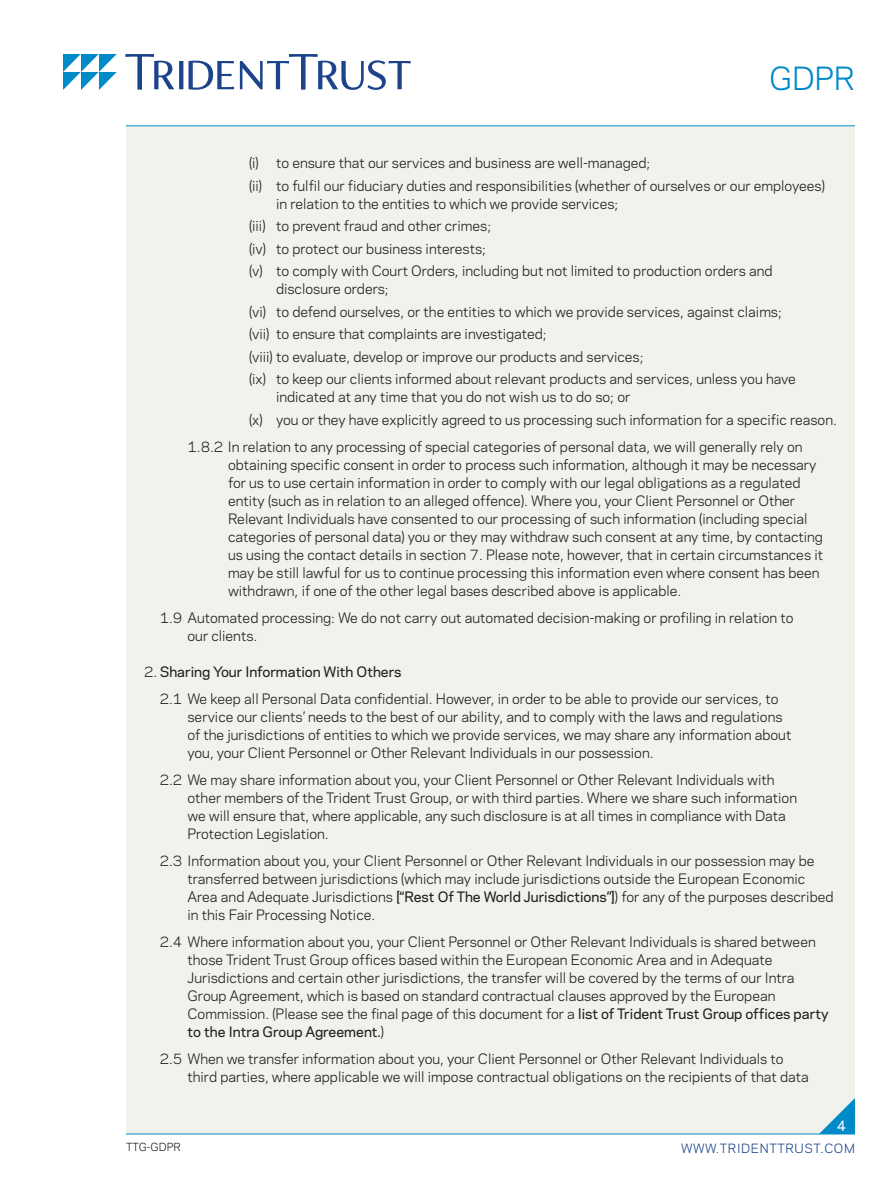
<style>
.page{position:relative;width:891px;height:1188px;background:#fff}
.page>*{position:absolute;margin:0;border:0;box-sizing:border-box;transform-origin:0 0}
.t1{font:30px "Polaris";color:#008ac8}
.Basic_w_6_sp_before{font:13.5px/18px "Polaris";color:#231f20}
.Basic_w_3_sp_before{font:13.5px/18px "Polaris";color:#231f20}
.t2{font:500 13.5px "Polaris";color:#231f20}
.t3{font:500 13.5px "Polaris";color:#fff}
.t4{font:12px "Polaris";letter-spacing:.05em;color:#1d448b}
.t5{font:10.5px "Polaris";color:#231f20}
.s1{font-weight:400}
.s2{font-weight:500}
</style>
<div class="page">
<svg style="left:126px;top:54px;width:285px;height:36px"></svg>
<svg style="left:63px;top:54px;width:54px;height:36px"></svg>
<div style="left:126px;top:127px;width:729px;height:1007px;background:#f2f2ed"></div>
<hr style="left:126px;top:126px;width:729px;height:1px;background:#008ac8">
<hr style="left:126px;top:1134px;width:729px;height:1px;background:#008ac8">
<h1 class="t1" style="left:769px;top:56px;width:87px">GDPR</h1>
<p class="Basic_w_3_sp_before" style="left:249px;top:153px;width:403px">(i) to ensure that our services and business are well-managed;</p>
<p class="Basic_w_3_sp_before" style="left:276px;top:176px;width:550px;text-indent:-27px">(ii) to fulfil our fiduciary duties and responsibilities (whether of ourselves or our employees) in relation to the entities to which we provide services;</p>
<p class="Basic_w_3_sp_before" style="left:249px;top:216px;width:244px">(iii) to prevent fraud and other crimes;</p>
<p class="Basic_w_3_sp_before" style="left:249px;top:239px;width:238px">(iv) to protect our business interests;</p>
<p class="Basic_w_3_sp_before" style="left:276px;top:261px;width:498px;text-indent:-27px">(v) to comply with Court Orders, including but not limited to production orders and disclosure orders;</p>
<p class="Basic_w_3_sp_before" style="left:249px;top:302px;width:534px">(vi) to defend ourselves, or the entities to which we provide services, against claims;</p>
<p class="Basic_w_3_sp_before" style="left:249px;top:324px;width:299px">(vii) to ensure that complaints are investigated;</p>
<p class="Basic_w_3_sp_before" style="left:249px;top:347px;width:396px">(viii) to evaluate, develop or improve our products and services;</p>
<p class="Basic_w_3_sp_before" style="left:276px;top:369px;width:521px;text-indent:-27px">(ix) to keep our clients informed about relevant products and services, unless you have indicated at any time that you do not wish us to do so; or</p>
<p class="Basic_w_3_sp_before" style="left:249px;top:410px;width:589px">(x) you or they have explicitly agreed to us processing such information for a specific reason.</p>
<p class="Basic_w_6_sp_before" style="left:228px;top:437px;width:597px;text-indent:-41px">1.8.2 In relation to any processing of special categories of personal data, we will generally rely on obtaining specific consent in order to process such information, although it may be necessary for us to use certain information in order to comply with our legal obligations as a regulated entity (such as in relation to an alleged offence). Where you, your Client Personnel or Other Relevant Individuals have consented to our processing of such information (including special categories of personal data) you or they may withdraw such consent at any time, by contacting us using the contact details in section 7. Please note, however, that in certain circumstances it may be still lawful for us to continue processing this information even where consent has been withdrawn, if one of the other legal bases described above is applicable.</p>
<p class="Basic_w_6_sp_before" style="left:188px;top:608px;width:608px;text-indent:-28px">1.9 Automated processing: We do not carry out automated decision-making or profiling in relation to our clients.</p>
<p class="t2" style="left:144px;top:661px;width:259px"><span class="s1">2.</span> Sharing Your Information With Others</p>
<p class="Basic_w_6_sp_before" style="left:188px;top:689px;width:605px;text-indent:-28px">2.1 We keep all Personal Data confidential. However, in order to be able to provide our services, to service our clients’ needs to the best of our ability, and to comply with the laws and regulations of the jurisdictions of entities to which we provide services, we may share any information about you, your Client Personnel or Other Relevant Individuals in our possession.</p>
<p class="Basic_w_6_sp_before" style="left:188px;top:770px;width:611px;text-indent:-28px">2.2 We may share information about you, your Client Personnel or Other Relevant Individuals with other members of the Trident Trust Group, or with third parties. Where we share such information we will ensure that, where applicable, any such disclosure is at all times in compliance with Data Protection Legislation.</p>
<p class="Basic_w_6_sp_before" style="left:188px;top:851px;width:648px;text-indent:-28px">2.3 Information about you, your Client Personnel or Other Relevant Individuals in our possession may be transferred between jurisdictions (which may include jurisdictions outside the European Economic Area and Adequate Jurisdictions <span class="s2">[“Rest Of The World Jurisdictions”]</span>) for any of the purposes described in this Fair Processing Notice.</p>
<p class="Basic_w_6_sp_before" style="left:188px;top:932px;width:643px;text-indent:-28px">2.4 Where information about you, your Client Personnel or Other Relevant Individuals is shared between those Trident Trust Group offices based within the European Economic Area and in Adequate Jurisdictions and certain other jurisdictions, the transfer will be covered by the terms of our Intra Group Agreement, which is based on standard contractual clauses approved by the European Commission. (Please see the final page of this document for a <span class="s2">list of Trident Trust Group offices party to the Intra Group Agreement.</span>)</p>
<p class="Basic_w_6_sp_before" style="left:188px;top:1049px;width:623px;text-indent:-28px">2.5 When we transfer information about you, your Client Personnel or Other Relevant Individuals to third parties, where applicable we will impose contractual obligations on the recipients of that data</p>
<p class="t5" style="left:126px;top:1139px;width:56px">TTG-GDPR</p>
<p class="t3" style="left:837px;top:1116px;width:11px">4</p>
<p class="t4" style="left:681px;top:1139px;width:175px">WWW.TRIDENTTRUST.COM</p>
</div>
